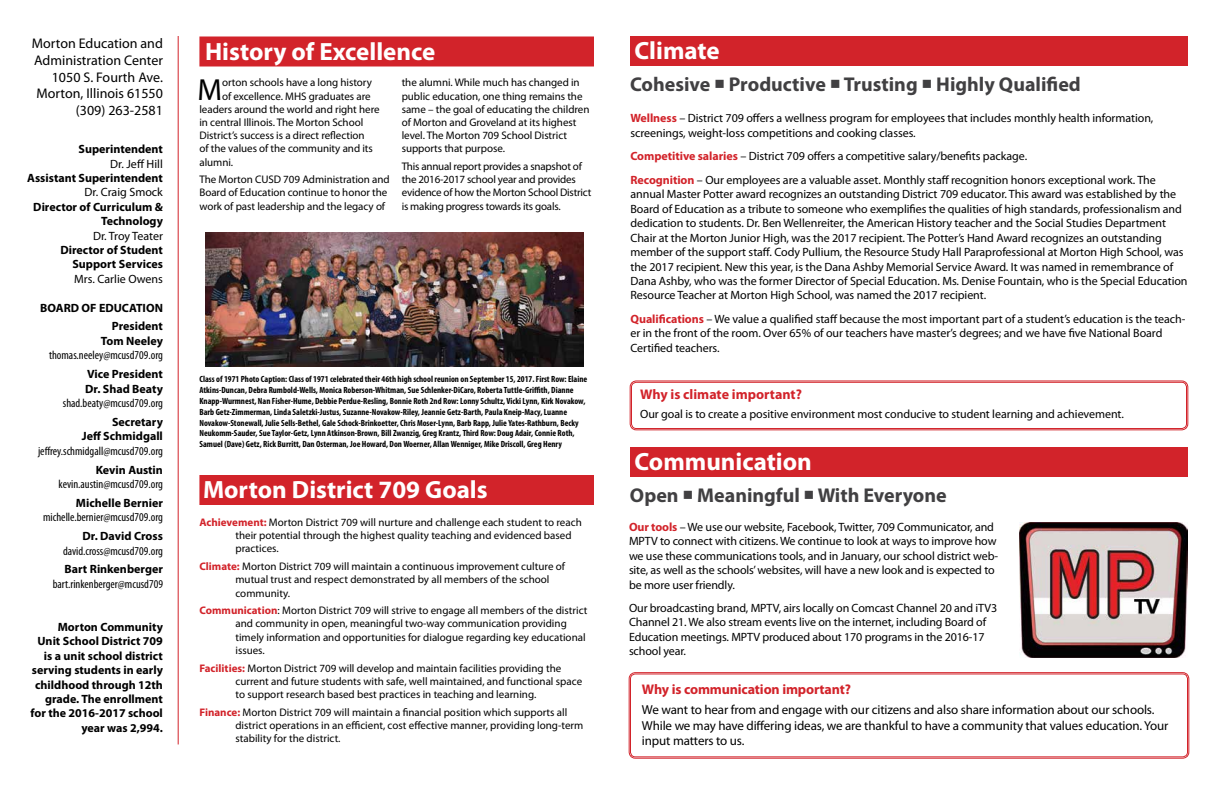
<style>
.page{position:relative;width:1224px;height:792px;background:#fff}
.page>*{position:absolute;margin:0;border:0;box-sizing:border-box;transform-origin:0 0}
.t1{font:30.6px "Myriad Pro";color:#000}
.t2{font:700 25px "Myriad Pro";color:#fff}
.t3{font:700 20px "Myriad Pro";color:#414042}
.t4{font:14px/16.8px "Myriad Pro";color:#000;text-align:right}
.t5{font:700 14px "Myriad Pro";letter-spacing:-.01em;color:#d2232a}
.t6{font:13px/15.6px "Myriad Pro";letter-spacing:-.01em;color:#000}
.t7{font:12px/14.5px "Myriad Pro";letter-spacing:-.005em;color:#000}
.t8{font:700 12px/14.4px "Myriad Pro";color:#000;text-align:right}
.t9{font:condensed 12px "Myriad Pro";color:#000}
.t10{font:11px/13.2px "Myriad Pro";color:#000}
.t11{font:11px/13.2px "Myriad Pro";letter-spacing:-.02em;color:#000}
.t12{font:700 condensed 9px/10.8px "Myriad Pro";color:#000}
.s1{font-weight:700;color:#d2232a}
</style>
<div class="page">
<div style="left:199px;top:37px;width:395px;height:30px;background:#d2232a"></div>
<hr style="left:178px;top:36px;width:1px;height:708px;background:#d2232a">
<div style="left:199px;top:475px;width:395px;height:30px;background:#d2232a"></div>
<div style="left:630px;top:447px;width:558px;height:30px;background:#d2232a"></div>
<div style="left:630px;top:36px;width:558px;height:30px;background:#d2232a"></div>
<img style="left:1020px;top:522px;width:168px;height:136px">
<div style="left:630px;top:381px;width:558px;height:49px;border:1px solid #d2232a;border-radius:6px"></div>
<div style="left:631px;top:382px;width:556px;height:47px;border:1px solid #d2232a;border-radius:5px"></div>
<div style="left:629px;top:672px;width:560px;height:86px;border:1px solid #d2232a;border-radius:6px"></div>
<div style="left:630px;top:673px;width:558px;height:84px;border:1px solid #d2232a;border-radius:5px"></div>
<img style="left:206px;top:233px;width:377px;height:134px">
<p class="t4" style="left:32px;top:35px;width:133px">Morton Education and<br>Administration Center<br>1050 S. Fourth Ave.<br>Morton, Illinois 61550 (309) 263-2581</p>
<p class="t8" style="left:79px;top:142px;width:86px">Superintendent</p>
<p class="t7" style="left:110px;top:156px;width:54px">Dr. Jeff Hill</p>
<p class="t8" style="left:27px;top:170px;width:137px">Assistant Superintendent</p>
<p class="t7" style="left:85px;top:185px;width:80px">Dr. Craig Smock</p>
<p class="t8" style="left:33px;top:199px;width:131px">Director of Curriculum &amp;<br>Technology</p>
<p class="t7" style="left:93px;top:228px;width:71px">Dr. Troy Teater</p>
<p class="t8" style="left:61px;top:242px;width:104px">Director of Student<br>Support Services</p>
<p class="t7" style="left:74px;top:271px;width:90px">Mrs. Carlie Owens</p>
<p class="t8" style="left:40px;top:298px;width:124px;line-height:18.9px">BOARD OF EDUCATION<br>President</p>
<p class="t8" style="left:101px;top:333px;width:64px">Tom Neeley</p>
<p class="t9" style="left:49px;top:348px;width:115px">thomas.neeley@mcusd709.org</p>
<p class="t8" style="left:85px;top:367px;width:79px;text-align:left">Vice President<br>Dr. Shad Beaty</p>
<p class="t9" style="left:63px;top:396px;width:101px">shad.beaty@mcusd709.org</p>
<p class="t8" style="left:82px;top:414px;width:83px">Secretary<br>Jeff Schmidgall</p>
<p class="t9" style="left:38px;top:443px;width:126px">jeffrey.schmidgall@mcusd709.org</p>
<p class="t8" style="left:96px;top:462px;width:69px">Kevin Austin</p>
<p class="t9" style="left:59px;top:477px;width:106px">kevin.austin@mcusd709.org</p>
<p class="t8" style="left:76px;top:495px;width:89px">Michelle Bernier</p>
<p class="t9" style="left:43px;top:510px;width:121px">michelle.bernier@mcusd709.org</p>
<p class="t8" style="left:83px;top:529px;width:82px">Dr. David Cross</p>
<p class="t9" style="left:63px;top:543px;width:101px">david.cross@mcusd709.org</p>
<p class="t8" style="left:65px;top:562px;width:100px">Bart Rinkenberger</p>
<p class="t9" style="left:53px;top:577px;width:112px">bart.rinkenberger@mcusd709</p>
<p class="t8" style="left:30px;top:619px;width:134px">Morton Community<br>Unit School District 709 is a unit school district serving students in early childhood through 12th grade. The enrollment for the 2016-2017 school year was 2,994.</p>
<h2 class="t2" style="left:205px;top:36px;width:232px">History of Excellence</h2>
<h1 class="t1" style="left:198px;top:70px;width:26px">M</h1>
<p class="t10" style="left:222px;top:76px;width:151px">orton schools have a long history</p>
<p class="t10" style="left:222px;top:89px;width:150px">of excellence. MHS graduates are</p>
<p class="t10" style="left:199px;top:102px;width:182px">leaders around the world and right here</p>
<p class="t10" style="left:199px;top:116px;width:165px">in central Illinois. The Morton School</p>
<p class="t10" style="left:199px;top:129px;width:167px">District’s success is a direct reflection</p>
<p class="t10" style="left:199px;top:142px;width:175px">of the values of the community and its</p>
<p class="t10" style="left:199px;top:155px;width:35px">alumni.</p>
<p class="t10" style="left:199px;top:173px;width:192px">The Morton CUSD 709 Administration and<br>Board of Education continue to honor the work of past leadership and the legacy of</p>
<p class="t10" style="left:402px;top:76px;width:189px">the alumni. While much has changed in public education, one thing remains the same – the goal of educating the children of Morton and Groveland at its highest level. The Morton 709 School District supports that purpose.</p>
<p class="t11" style="left:402px;top:160px;width:191px">This annual report provides a snapshot of the 2016-2017 school year and provides evidence of how the Morton School District is making progress towards its goals.</p>
<p class="t12" style="left:199px;top:374px;width:389px">Class of 1971 Photo Caption: Class of 1971 celebrated their 46th high school reunion on September 15, 2017. First Row: Elaine Atkins-Duncan, Debra Rumbold-Wells, Monica Roberson-Whitman, Sue Schlenker-DiCaro, Roberta Tuttle-Griffith, Dianne Knapp-Wurmnest, Nan Fisher-Hume, Debbie Perdue-Resling, Bonnie Roth 2nd Row: Lonny Schultz, Vicki Lynn, Kirk Novakow, Barb Getz-Zimmerman, Linda Saletzki-Justus, Suzanne-Novakow-Riley, Jeannie Getz-Barth, Paula Kneip-Macy, Luanne Novakow-Stonewall, Julie Sells-Bethel, Gale Schock-Brinkoetter, Chris Moser-Lynn, Barb Rapp, Julie Yates-Rathburn, Becky Neukomm-Sauder, Sue Taylor-Getz, Lynn Atkinson-Brown, Bill Zwanzig, Greg Krantz, Third Row: Doug Adair, Connie Roth, Samuel (Dave) Getz, Rick Burritt, Dan Osterman, Joe Howard, Don Woerner, Allan Wenniger, Mike Driscoll, Greg Henry</p>
<h2 class="t2" style="left:203px;top:473px;width:286px">Morton District 709 Goals</h2>
<p class="t10" style="left:235px;top:516px;width:348px;text-indent:-36px"><span class="s1">Achievement:</span> Morton District 709 will nurture and challenge each student to reach their potential through the highest quality teaching and evidenced based practices.</p>
<p class="t10" style="left:235px;top:560px;width:331px;text-indent:-36px"><span class="s1">Climate:</span> Morton District 709 will maintain a continuous improvement culture of mutual trust and respect demonstrated by all members of the school community.</p>
<p class="t10" style="left:235px;top:604px;width:353px;text-indent:-36px"><span class="s1">Communication</span>: Morton District 709 will strive to engage all members of the district and community in open, meaningful two-way communication providing timely information and opportunities for dialogue regarding key educational issues.</p>
<p class="t10" style="left:235px;top:661px;width:348px;text-indent:-36px"><span class="s1">Facilities:</span> Morton District 709 will develop and maintain facilities providing the current and future students with safe, well maintained, and functional space to support research based best practices in teaching and learning.</p>
<p class="t10" style="left:235px;top:705px;width:349px;text-indent:-36px"><span class="s1">Finance:</span> Morton District 709 will maintain a financial position which supports all district operations in an efficient, cost effective manner, providing long-term stability for the district.</p>
<h2 class="t2" style="left:635px;top:34px;width:87px">Climate</h2>
<h3 class="t3" style="left:630px;top:71px;width:452px">Cohesive ■ Productive ■ Trusting ■ Highly Qualified</h3>
<p class="t7" style="left:630px;top:111px;width:524px"><span class="s1">Wellness</span> – District 709 offers a wellness program for employees that includes monthly health information, screenings, weight-loss competitions and cooking classes.</p>
<p class="t7" style="left:630px;top:144px;width:527px;line-height:23.5px"><span class="s1">Competitive salaries</span> – District 709 offers a competitive salary/benefits package.<br><span class="s1">Recognition</span> – Our employees are a valuable asset. Monthly staff recognition honors exceptional work. The</p>
<p class="t7" style="left:630px;top:187px;width:559px">annual Master Potter award recognizes an outstanding District 709 educator. This award was established by the Board of Education as a tribute to someone who exemplifies the qualities of high standards, professionalism and dedication to students. Dr. Ben Wellenreiter, the American History teacher and the Social Studies Department Chair at the Morton Junior High, was the 2017 recipient. The Potter’s Hand Award recognizes an outstanding member of the support staff. Cody Pullium, the Resource Study Hall Paraprofessional at Morton High School, was the 2017 recipient. New this year, is the Dana Ashby Memorial Service Award. It was named in remembrance of Dana Ashby, who was the former Director of Special Education. Ms. Denise Fountain, who is the Special Education Resource Teacher at Morton High School, was named the 2017 recipient.</p>
<p class="t7" style="left:630px;top:311px;width:557px"><span class="s1">Qualifications</span> – We value a qualified staff because the most important part of a student’s education is the teach&shy;er in the front of the room. Over 65% of our teachers have master’s degrees; and we have five National Board<br>Certified teachers.</p>
<p class="t5" style="left:640px;top:385px;width:163px">Why is climate important?</p>
<p class="t7" style="left:640px;top:406px;width:485px">Our goal is to create a positive environment most conducive to student learning and achievement.</p>
<h2 class="t2" style="left:635px;top:445px;width:179px">Communication</h2>
<h3 class="t3" style="left:630px;top:482px;width:318px">Open ■ Meaningful ■ With Everyone</h3>
<p class="t7" style="left:629px;top:520px;width:371px"><span class="s1">Our tools</span> – We use our website, Facebook, Twitter, 709 Communicator, and MPTV to connect with citizens. We continue to look at ways to improve how we use these communications tools, and in January, our school district web&shy;site, as well as the schools’ websites, will have a new look and is expected to be more user friendly.</p>
<p class="t7" style="left:629px;top:601px;width:370px">Our broadcasting brand, MPTV, airs locally on Comcast Channel 20 and iTV3<br>Channel 21. We also stream events live on the internet, including Board of Education meetings. MPTV produced about 170 programs in the 2016-17 school year.</p>
<p class="t5" style="left:642px;top:680px;width:211px">Why is communication important?</p>
<p class="t6" style="left:642px;top:702px;width:528px">We want to hear from and engage with our citizens and also share information about our schools.<br>While we may have differing ideas, we are thankful to have a community that values education. Your input matters to us.</p>
</div>
